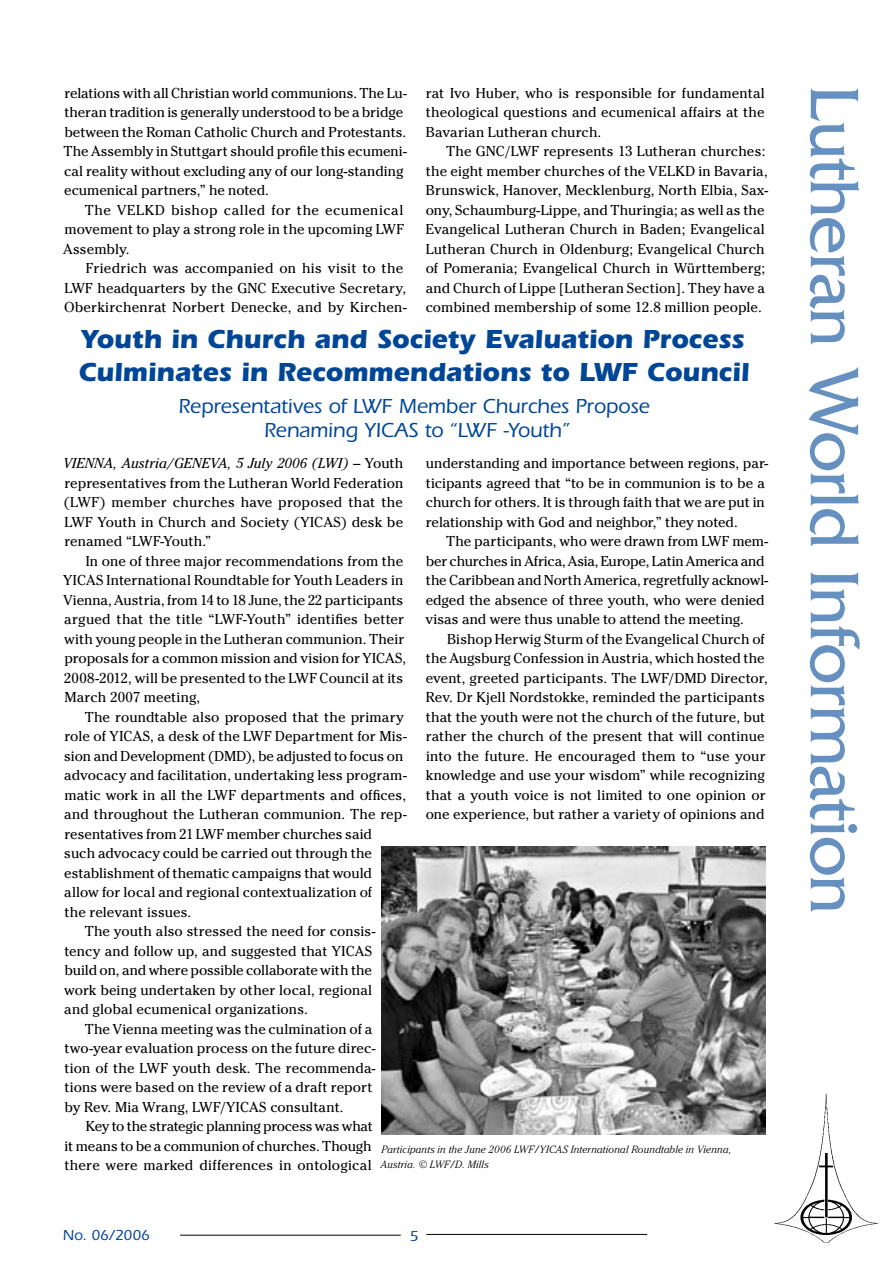
<style>
.page{position:relative;width:893px;height:1263px;background:#fff}
.page>*{position:absolute;margin:0;border:0;box-sizing:border-box;transform-origin:0 0}
.t1{font:72px "Friz Quadrata";letter-spacing:-.02em;color:#6690c0}
.t2{font:700 27px/33px "Itc Eras";letter-spacing:-.005em;color:#004696}
.t3{font:500 21px/24px "Itc Eras";letter-spacing:-.005em;color:#004696;text-align:center}
.t4{font:500 15px "Itc Eras";color:#004696}
.t5{font:14.25px/19.5px "Cheltenham";color:#000}
.t6{font:14.25px "Cheltenham";letter-spacing:-.025em;color:#000}
.t7{font:italic 300 10.5px/15px "Cheltenham";letter-spacing:.015em;color:#000}
.s1{font-style:italic}
</style>
<div class="page">
<hr style="left:180px;top:1235px;width:221px;height:1px;background:#000">
<hr style="left:426px;top:1234px;width:221px;height:1px;background:#000">
<img style="left:765px;top:1081px;width:114px;height:162px">
<img style="left:381px;top:846px;width:384px;height:289px">
<p class="t5" style="left:64px;top:83px;width:344px">relations with all Christian world communions. The Lu-</p>
<h1 class="t1" style="left:874px;top:85px;width:830px;rotate:90deg">Lutheran World Information</h1>
<p class="t5" style="left:426px;top:83px;width:341px;text-align:justify">rat Ivo Huber, who is responsible for fundamental theological questions and ecumenical affairs at the Bavarian Lutheran church.</p>
<p class="t5" style="left:426px;top:141px;width:344px;text-indent:21px">The GNC/LWF represents 13 Lutheran churches: the eight member churches of the VELKD in Bavaria, Brunswick, Hanover, Mecklenburg, North Elbia, Sax&shy;ony, Schaumburg-Lippe, and Thuringia; as well as the Evangelical Lutheran Church in Baden; Evangelical Lutheran Church in Oldenburg; Evangelical Church of Pomerania; Evangelical Church in Württemberg; and Church of Lippe [Lutheran Section]. They have a combined membership of some 12.8 million people.</p>
<h2 class="t2" style="left:78px;top:322px;width:672px">Youth in Church and Society Evaluation Process<br>Culminates in Recommendations to LWF Council</h2>
<h3 class="t3" style="left:178px;top:394px;width:473px">Representatives of LWF Member Churches Propose<br>Renaming YICAS to “LWF -Youth”</h3>
<p class="t5" style="left:63px;top:453px;width:342px;text-align:justify"><span class="s1">VIENNA, Austria/GENEVA, 5 July 2006 (LWI) –</span> Youth representatives from the Lutheran World Federation (LWF) member churches have proposed that the LWF Youth in Church and Society (YICAS) desk be renamed “LWF-Youth.”</p>
<p class="t5" style="left:63px;top:551px;width:345px;text-indent:23px">In one of three major recommendations from the YICAS International Roundtable for Youth Leaders in Vienna, Austria, from 14 to 18 June, the 22 participants argued that the title “LWF-Youth” identifies better with young people in the Lutheran communion. Their proposals for a common mission and vision for YICAS, 2008-2012, will be presented to the LWF Council at its March 2007 meeting,</p>
<p class="t5" style="left:85px;top:707px;width:321px">The roundtable also proposed that the primary</p>
<p class="t5" style="left:64px;top:726px;width:344px">role of YICAS, a desk of the LWF Department for Mis-</p>
<p class="t5" style="left:64px;top:746px;width:340px">sion and Development (DMD), be adjusted to focus on</p>
<p class="t5" style="left:64px;top:765px;width:344px">advocacy and facilitation, undertaking less program-</p>
<p class="t5" style="left:64px;top:785px;width:343px">matic work in all the LWF departments and offices,</p>
<p class="t5" style="left:64px;top:804px;width:344px">and throughout the Lutheran communion. The rep-</p>
<p class="t5" style="left:64px;top:824px;width:309px">resentatives from 21 LWF member churches said</p>
<p class="t5" style="left:64px;top:843px;width:309px">such advocacy could be carried out through the</p>
<p class="t5" style="left:64px;top:863px;width:309px">establishment of thematic campaigns that would</p>
<p class="t5" style="left:64px;top:882px;width:309px">allow for local and regional contextualization of</p>
<p class="t5" style="left:64px;top:902px;width:128px">the relevant issues.</p>
<p class="t5" style="left:85px;top:921px;width:292px">The youth also stressed the need for consis-</p>
<p class="t5" style="left:64px;top:941px;width:309px">tency and follow up, and suggested that YICAS</p>
<p class="t5" style="left:64px;top:960px;width:309px">build on, and where possible collaborate with the</p>
<p class="t5" style="left:64px;top:980px;width:309px">work being undertaken by other local, regional</p>
<p class="t5" style="left:64px;top:999px;width:245px">and global ecumenical organizations.</p>
<p class="t5" style="left:85px;top:1019px;width:289px">The Vienna meeting was the culmination of a</p>
<p class="t5" style="left:64px;top:1038px;width:313px">two-year evaluation process on the future direc-</p>
<p class="t5" style="left:64px;top:1058px;width:313px">tion of the LWF youth desk. The recommenda-</p>
<p class="t5" style="left:64px;top:1077px;width:310px">tions were based on the review of a draft report</p>
<p class="t5" style="left:64px;top:1097px;width:281px">by Rev. Mia Wrang, LWF/YICAS consultant.</p>
<p class="t6" style="left:86px;top:1118px;width:289px">Key to the strategic planning process was what</p>
<p class="t5" style="left:65px;top:1136px;width:309px">it means to be a communion of churches. Though</p>
<p class="t5" style="left:64px;top:1155px;width:309px">there were marked differences in ontological</p>
<p class="t5" style="left:64px;top:102px;width:345px">theran tradition is generally understood to be a bridge between the Roman Catholic Church and Protestants.<br>The Assembly in Stuttgart should profile this ecumeni&shy;cal reality without excluding any of our long-standing ecumenical partners,” he noted.</p>
<p class="t5" style="left:63px;top:200px;width:342px;text-align:justify;text-indent:22px">The VELKD bishop called for the ecumenical movement to play a strong role in the upcoming LWF Assembly.</p>
<p class="t5" style="left:64px;top:258px;width:344px;text-indent:22px">Friedrich was accompanied on his visit to the<br>LWF headquarters by the GNC Executive Secretary,<br>Oberkirchenrat Norbert Denecke, and by Kirchen-</p>
<p class="t5" style="left:426px;top:453px;width:344px">understanding and importance between regions, par&shy;ticipants agreed that “to be in communion is to be a church for others. It is through faith that we are put in relationship with God and neighbor,” they noted.</p>
<p class="t5" style="left:426px;top:531px;width:344px;text-indent:21px">The participants, who were drawn from LWF mem&shy;ber churches in Africa, Asia, Europe, Latin America and the Caribbean and North America, regretfully acknowl&shy;edged the absence of three youth, who were denied visas and were thus unable to attend the meeting.</p>
<p class="t5" style="left:426px;top:629px;width:344px;text-indent:22px">Bishop Herwig Sturm of the Evangelical Church of the Augsburg Confession in Austria, which hosted the event, greeted participants. The LWF/DMD Director, Rev. Dr Kjell Nordstokke, reminded the participants that the youth were not the church of the future, but rather the church of the present that will continue into the future. He encouraged them to “use your knowledge and use your wisdom” while recognizing that a youth voice is not limited to one opinion or one experience, but rather a variety of opinions and</p>
<p class="t7" style="left:381px;top:1142px;width:352px">Participants in the June 2006 LWF/YICAS International Roundtable in Vienna,<br>Austria. © LWF/D. Mills</p>
<p class="t4" style="left:63px;top:1227px;width:89px">No. 06/2006</p>
</div>
